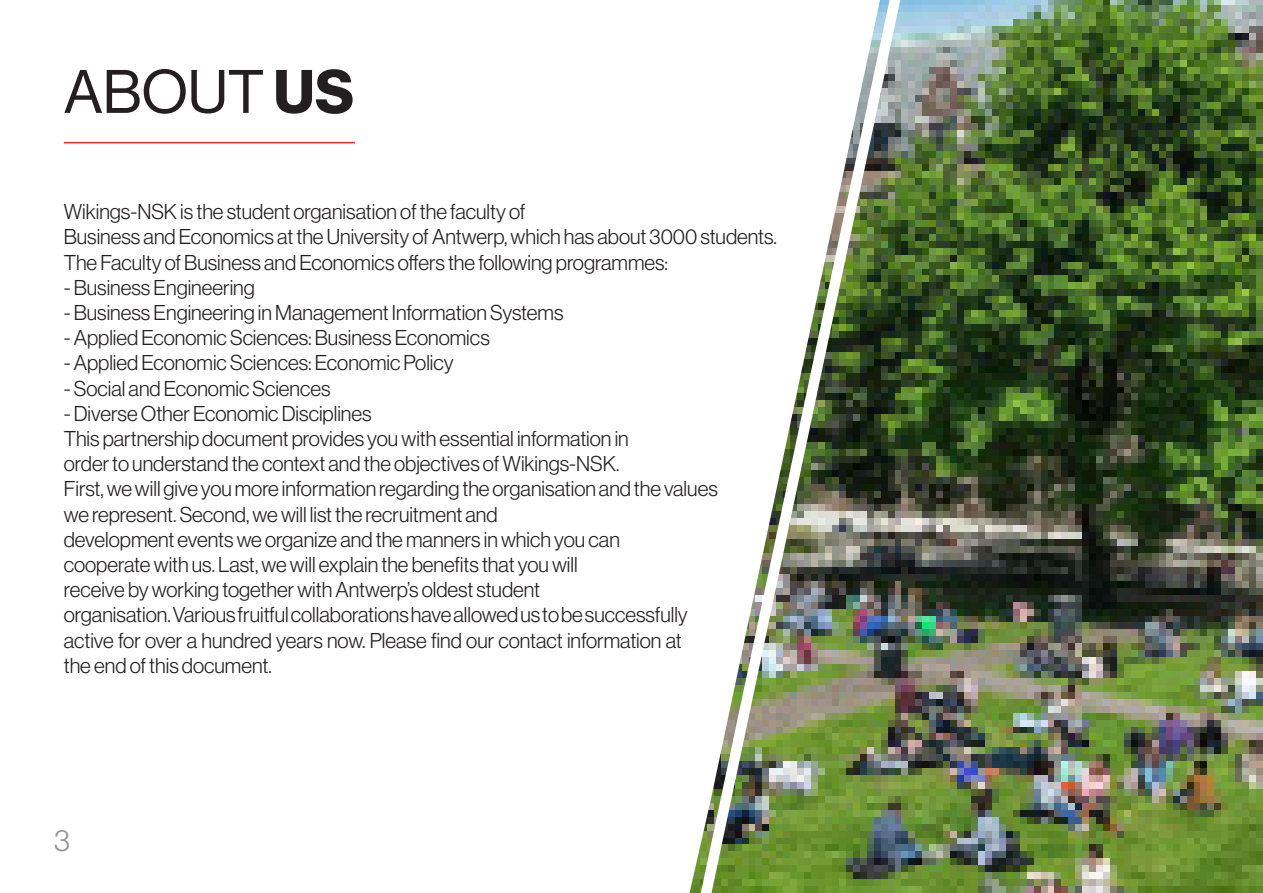
<style>
.page{position:relative;width:1263px;height:893px;background:#fff}
.page>*{position:absolute;margin:0;border:0;box-sizing:border-box;transform-origin:0 0}
.t1{font:60px "Neue Haas Display";color:#231f20}
.t2{font:300 30px "Neue Haas Display";color:#939598}
.t3{font:300 21px/25.2px "Neue Haas Display";color:#231f20}
.s1{font-weight:700}
</style>
<div class="page">
<img style="left:912px;top:0;width:351px;height:893px">
<hr style="left:64px;top:142px;width:291px;height:1px;background:#ee2d2d">
<img style="left:689px;top:0;width:223px;height:893px">
<p class="t1" style="left:64px;top:58px;width:292px">ABOUT <span class="s1">US</span></p>
<p class="t3" style="left:64px;top:199px;width:463px">Wikings-NSK is the student organisation of the faculty of</p>
<p class="t3" style="left:64px;top:224px;width:715px">Business and Economics at the University of Antwerp, which has about 3000 students.</p>
<p class="t3" style="left:64px;top:250px;width:606px">The Faculty of Business and Economics offers the following programmes:</p>
<p class="t3" style="left:64px;top:275px;width:193px">- Business Engineering</p>
<p class="t3" style="left:64px;top:300px;width:501px">- Business Engineering in Management Information Systems</p>
<p class="t3" style="left:64px;top:325px;width:427px">- Applied Economic Sciences: Business Economics</p>
<p class="t3" style="left:64px;top:350px;width:391px">- Applied Economic Sciences: Economic Policy</p>
<p class="t3" style="left:64px;top:376px;width:268px">- Social and Economic Sciences</p>
<p class="t3" style="left:64px;top:401px;width:309px">- Diverse Other Economic Disciplines</p>
<p class="t3" style="left:64px;top:426px;width:566px">This partnership document provides you with essential information in</p>
<p class="t3" style="left:64px;top:451px;width:557px">order to understand the context and the objectives of Wikings-NSK.</p>
<p class="t3" style="left:64px;top:476px;width:655px">First, we will give you more information regarding the organisation and the values we represent. Second, we will list the recruitment and</p>
<p class="t3" style="left:64px;top:527px;width:558px">development events we organize and the manners in which you can</p>
<p class="t3" style="left:64px;top:552px;width:515px">cooperate with us. Last, we will explain the benefits that you will</p>
<p class="t3" style="left:64px;top:577px;width:478px">receive by working together with Antwerp’s oldest student</p>
<p class="t3" style="left:64px;top:602px;width:625px">organisation. Various fruitful collaborations have allowed us to be successfully active for over a hundred years now. Please find our contact information at the end of this document.</p>
<p class="t2" style="left:54px;top:824px;width:17px">3</p>
</div>
